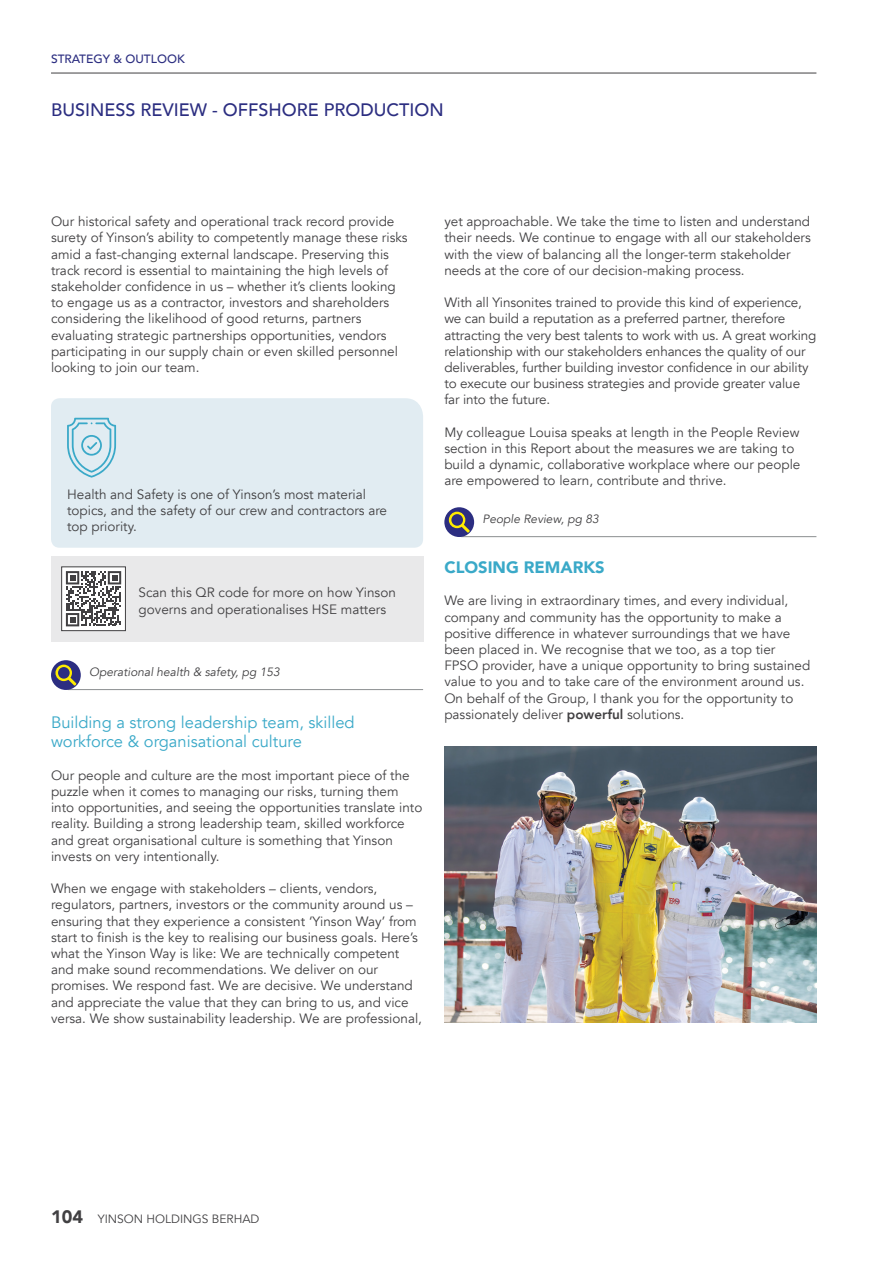
<style>
.page{position:relative;width:893px;height:1263px;background:#fff}
.page>*{position:absolute;margin:0;border:0;box-sizing:border-box;transform-origin:0 0}
.t1{font:500 18px "Avenir";color:#2c2e81}
.t2{font:16.5px/19.8px "Avenir";color:#3aa9c8}
.t3{font:900 16.5px "Avenir";color:#3aa9c8}
.t4{font:13.5px/16.2px "Avenir";color:#414042}
.t5{font:italic 12px "Avenir";color:#414042}
.t6{font:12px "Avenir";color:#414042}
.t7{font:500 12px "Avenir";color:#2c2e81}
.s1{font-weight:800}
.s2{font-weight:900;font-size:18px}
</style>
<div class="page">
<hr style="left:51px;top:73px;width:765px;height:1px;background:#414042">
<div style="left:51px;top:398px;width:372px;height:150px;background:#e1ecf2"></div>
<svg style="left:67px;top:418px;width:49px;height:60px;background:#b9dce8"></svg>
<hr style="left:68px;top:689px;width:355px;height:1px;background:#8b8e90">
<svg style="left:51px;top:660px;width:30px;height:30px"></svg>
<svg style="left:55px;top:665px;width:21px;height:21px"></svg>
<hr style="left:461px;top:536px;width:355px;height:1px;background:#8b8e90">
<svg style="left:444px;top:507px;width:30px;height:30px"></svg>
<svg style="left:449px;top:512px;width:21px;height:21px"></svg>
<img style="left:444px;top:747px;width:372px;height:276px">
<div style="left:51px;top:556px;width:372px;height:85px;background:#e9e9ea"></div>
<div style="left:62px;top:567px;width:63px;height:64px;background:#fff"></div>
<svg style="left:66px;top:571px;width:55px;height:55px"></svg>
<div style="left:61px;top:566px;width:65px;height:65px;border:1px solid #414042"></div>
<p class="t7" style="left:51px;top:49px;width:135px">STRATEGY &amp; OUTLOOK</p>
<h1 class="t1" style="left:51px;top:94px;width:394px">BUSINESS REVIEW - OFFSHORE PRODUCTION</h1>
<p class="t4" style="left:51px;top:214px;width:358px">Our historical safety and operational track record provide surety of Yinson’s ability to competently manage these risks amid a fast-changing external landscape. Preserving this track record is essential to maintaining the high levels of stakeholder confidence in us – whether it’s clients looking to engage us as a contractor, investors and shareholders considering the likelihood of good returns, partners evaluating strategic partnerships opportunities, vendors participating in our supply chain or even skilled personnel looking to join our team.</p>
<p class="t4" style="left:67px;top:486px;width:321px">Health and Safety is one of Yinson’s most material topics, and the safety of our crew and contractors are top priority.</p>
<p class="t4" style="left:139px;top:585px;width:259px">Scan this QR code for more on how Yinson governs and operationalises HSE matters</p>
<p class="t5" style="left:89px;top:665px;width:192px">Operational health &amp; safety, pg 153</p>
<p class="t2" style="left:51px;top:712px;width:305px">Building a strong leadership team, skilled workforce &amp; organisational culture</p>
<p class="t4" style="left:51px;top:767px;width:373px">Our people and culture are the most important piece of the puzzle when it comes to managing our risks, turning them into opportunities, and seeing the opportunities translate into reality. Building a strong leadership team, skilled workforce and great organisational culture is something that Yinson invests on very intentionally.</p>
<p class="t4" style="left:51px;top:881px;width:372px">When we engage with stakeholders – clients, vendors, regulators, partners, investors or the community around us – ensuring that they experience a consistent ‘Yinson Way’ from start to finish is the key to realising our business goals. Here’s what the Yinson Way is like: We are technically competent and make sound recommendations. We deliver on our promises. We respond fast. We are decisive. We understand and appreciate the value that they can bring to us, and vice versa. We show sustainability leadership. We are professional,</p>
<p class="t4" style="left:444px;top:214px;width:368px">yet approachable. We take the time to listen and understand their needs. We continue to engage with all our stakeholders with the view of balancing all the longer-term stakeholder needs at the core of our decision-making process.</p>
<p class="t4" style="left:444px;top:295px;width:374px">With all Yinsonites trained to provide this kind of experience, we can build a reputation as a preferred partner, therefore attracting the very best talents to work with us. A great working relationship with our stakeholders enhances the quality of our deliverables, further building investor confidence in our ability to execute our business strategies and provide greater value far into the future.</p>
<p class="t4" style="left:444px;top:424px;width:358px">My colleague Louisa speaks at length in the People Review section in this Report about the measures we are taking to build a dynamic, collaborative workplace where our people are empowered to learn, contribute and thrive.</p>
<p class="t5" style="left:483px;top:512px;width:118px">People Review, pg 83</p>
<p class="t3" style="left:444px;top:553px;width:162px">CLOSING REMARKS</p>
<p class="t4" style="left:444px;top:593px;width:367px">We are living in extraordinary times, and every individual, company and community has the opportunity to make a positive difference in whatever surroundings that we have been placed in. We recognise that we too, as a top tier FPSO provider, have a unique opportunity to bring sustained value to you and to take care of the environment around us.<br>On behalf of the Group, I thank you for the opportunity to passionately deliver <span class="s1">powerful</span> solutions.</p>
<p class="t6" style="left:51px;top:1211px;width:210px"><span class="s2">104</span> YINSON HOLDINGS BERHAD</p>
</div>
